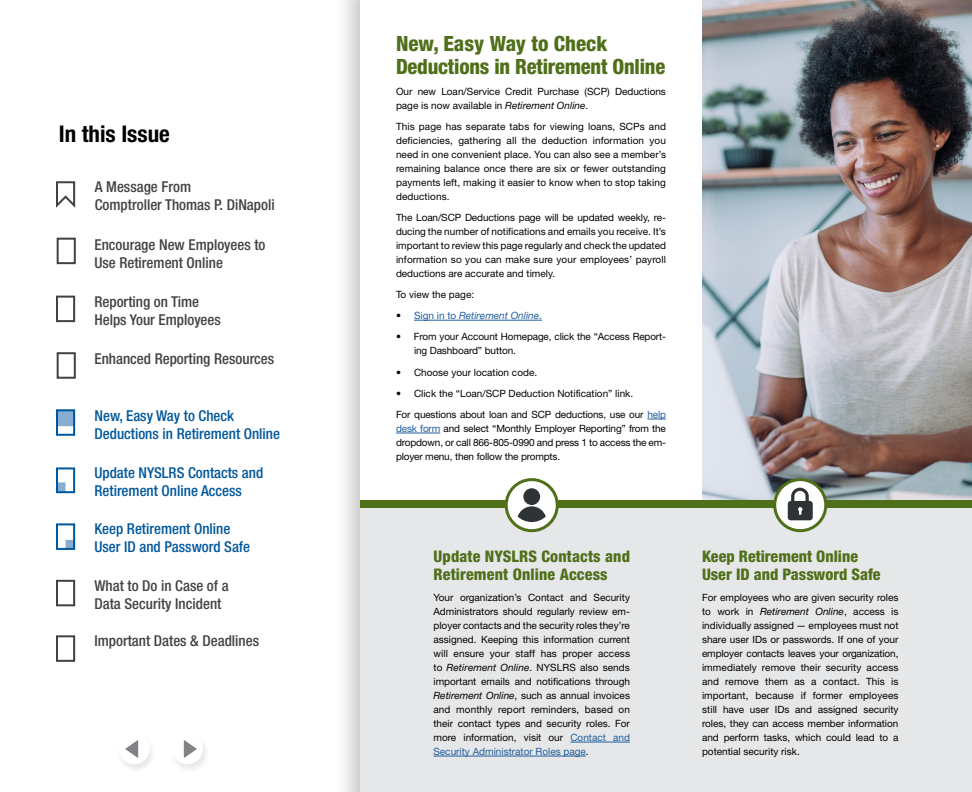
<style>
.page{position:relative;width:972px;height:792px;background:#fff}
.page>*{position:absolute;margin:0;border:0;box-sizing:border-box;transform-origin:0 0}
.t1{font:700 condensed 23px "Helvetica Neue LT Std";color:#000}
.t2{font:800 condensed 21px/23px "Helvetica Neue LT Std";letter-spacing:-.01em;color:#4f6f19}
.t3{font:800 condensed 16px/18px "Helvetica Neue LT Std";letter-spacing:.01em;color:#4f6f19}
.t4{font:500 condensed 15px/18px "Helvetica Neue LT Std";color:#424143}
.t5{font:500 condensed 15px/18px "Helvetica Neue LT Std";color:#00579b}
.t6{font:500 condensed 15px/18px "Helvetica Neue LT Std";color:#424243}
.t7{font:10px/14px "Helvetica Neue LT Std";color:#000;text-align:justify}
.t8{font:italic 10px "Helvetica Neue LT Std";color:#215e9e}
.s1{font-style:italic}
.s2{font-style:normal;color:#000}
.s3{font-style:normal}
.s4{color:#215e9e}
</style>
<div class="page">
<div style="left:333px;top:0;width:639px;height:792px;background:#000;opacity:.25"></div>
<div style="left:360px;top:0;width:612px;height:792px;background:#fff"></div>
<div style="left:360px;top:508px;width:612px;height:284px;background:#e6e7e8"></div>
<img style="left:702px;top:0;width:270px;height:501px">
<div style="left:360px;top:501px;width:612px;height:7px;background:#4f6f19"></div>
<hr style="left:570px;top:742px;width:60px;height:1px;background:#215e9e">
<hr style="left:433px;top:756px;width:153px;height:1px;background:#215e9e">
<div style="left:506px;top:480px;width:51px;height:51px;background:#fff;border-radius:50%"></div>
<div style="left:505px;top:478px;width:54px;height:54px;border:3px solid #4f6f19;border-radius:50%"></div>
<svg style="left:775px;top:480px;width:51px;height:51px"></svg>
<div style="left:773px;top:478px;width:54px;height:54px;border:3px solid #4f6f19;border-radius:50%"></div>
<hr style="left:414px;top:320px;width:128px;height:1px;background:#215e9e">
<svg style="left:647px;top:419px;width:19px;height:1px"></svg>
<hr style="left:396px;top:433px;width:44px;height:1px;background:#215e9e">
<div style="left:523px;top:488px;width:17px;height:17px;background:#2e3336;border-radius:50%"></div>
<svg style="left:518px;top:506px;width:28px;height:16px"></svg>
<svg style="left:788px;top:488px;width:25px;height:32px"></svg>
<svg style="left:56px;top:237px;width:20px;height:28px"></svg>
<svg style="left:56px;top:181px;width:20px;height:27px"></svg>
<div style="left:169px;top:732px;width:41px;height:42px;background:#000;opacity:.1"></div>
<div style="left:172px;top:734px;width:31px;height:30px;background:#fff;border-radius:50%"></div>
<svg style="left:184px;top:740px;width:13px;height:18px"></svg>
<div style="left:116px;top:732px;width:41px;height:42px;background:#000;opacity:.1"></div>
<div style="left:119px;top:734px;width:31px;height:30px;background:#fff;border-radius:50%"></div>
<svg style="left:125px;top:740px;width:13px;height:18px"></svg>
<svg style="left:56px;top:409px;width:20px;height:27px"></svg>
<svg style="left:56px;top:467px;width:20px;height:27px"></svg>
<svg style="left:56px;top:523px;width:20px;height:27px"></svg>
<svg style="left:56px;top:579px;width:20px;height:28px"></svg>
<svg style="left:56px;top:635px;width:20px;height:27px"></svg>
<svg style="left:56px;top:295px;width:20px;height:28px"></svg>
<svg style="left:56px;top:352px;width:20px;height:27px"></svg>
<h1 class="t1" style="left:59px;top:120px;width:113px">In this Issue</h1>
<h3 class="t4" style="left:95px;top:177px;width:181px">A Message From<br>Comptroller Thomas P. DiNapoli</h3>
<h3 class="t4" style="left:94px;top:235px;width:173px">Encourage New Employees to<br>Use Retirement Online</h3>
<h3 class="t4" style="left:94px;top:292px;width:128px">Reporting on Time<br>Helps Your Employees</h3>
<h3 class="t4" style="left:94px;top:350px;width:181px">Enhanced Reporting Resources</h3>
<h3 class="t5" style="left:94px;top:406px;width:187px">New, Easy Way to Check<br>Deductions in Retirement Online</h3>
<h3 class="t5" style="left:94px;top:464px;width:170px">Update NYSLRS Contacts and<br>Retirement Online Access</h3>
<h3 class="t5" style="left:94px;top:519px;width:157px">Keep Retirement Online<br>User ID and Password Safe</h3>
<h3 class="t6" style="left:94px;top:576px;width:136px">What to Do in Case of a<br>Data Security Incident</h3>
<h3 class="t6" style="left:94px;top:632px;width:166px">Important Dates &amp; Deadlines</h3>
<h2 class="t2" style="left:396px;top:32px;width:271px">New, Easy Way to Check<br>Deductions in Retirement Online</h2>
<p class="t7" style="left:396px;top:84px;width:271px">Our new Loan/Service Credit Purchase (SCP) Deductions page is now available in <span class="s1">Retirement Online</span>.</p>
<p class="t7" style="left:396px;top:119px;width:272px">This page has separate tabs for viewing loans, SCPs and deficiencies, gathering all the deduction information you need in one convenient place. You can also see a member’s remaining balance once there are six or fewer outstanding payments left, making it easier to know when to stop taking deductions.</p>
<p class="t7" style="left:396px;top:210px;width:271px">The Loan/SCP Deductions page will be updated weekly, re&shy;ducing the number of notifications and emails you receive. It’s important to review this page regularly and check the updated information so you can make sure your employees’ payroll deductions are accurate and timely.</p>
<p class="t7" style="left:396px;top:287px;width:80px">To view the page:</p>
<p class="t8" style="left:396px;top:310px;width:148px"><span class="s2">•</span> <span class="s3">Sign in to</span> Retirement Online<span class="s3">.</span></p>
<p class="t7" style="left:414px;top:330px;width:254px;text-indent:-18px">• From your Account Homepage, click the “Access Report&shy;ing Dashboard” button.</p>
<p class="t7" style="left:396px;top:365px;width:143px">• Choose your location code.</p>
<p class="t7" style="left:396px;top:383px;width:272px;line-height:21.2px">• Click the “Loan/SCP Deduction Notification” link.<br>For questions about loan and SCP deductions, use our <span class="s4">help</span></p>
<p class="t7" style="left:396px;top:421px;width:272px"><span class="s4">desk form</span> and select “Monthly Employer Reporting” from the dropdown, or call 866-805-0990 and press 1 to access the em&shy;ployer menu, then follow the prompts.</p>
<h3 class="t3" style="left:433px;top:547px;width:198px">Update NYSLRS Contacts and<br>Retirement Online Access</h3>
<p class="t7" style="left:433px;top:590px;width:198px">Your organization’s Contact and Security Administrators should regularly review em&shy;ployer contacts and the security roles they’re assigned. Keeping this information current will ensure your staff has proper access to <span class="s1">Retirement Online</span>. NYSLRS also sends important emails and notifications through <span class="s1">Retirement Online</span>, such as annual invoices and monthly report reminders, based on their contact types and security roles. For more information, visit our <span class="s4">Contact and Security Administrator Roles page</span>.</p>
<h3 class="t3" style="left:702px;top:547px;width:180px">Keep Retirement Online<br>User ID and Password Safe</h3>
<p class="t7" style="left:702px;top:590px;width:198px">For employees who are given security roles to work in <span class="s1">Retirement Online</span>, access is individually assigned — employees must not share user IDs or passwords. If one of your employer contacts leaves your organization, immediately remove their security access and remove them as a contact. This is important, because if former employees still have user IDs and assigned security roles, they can access member information and perform tasks, which could lead to a potential security risk.</p>
</div>
